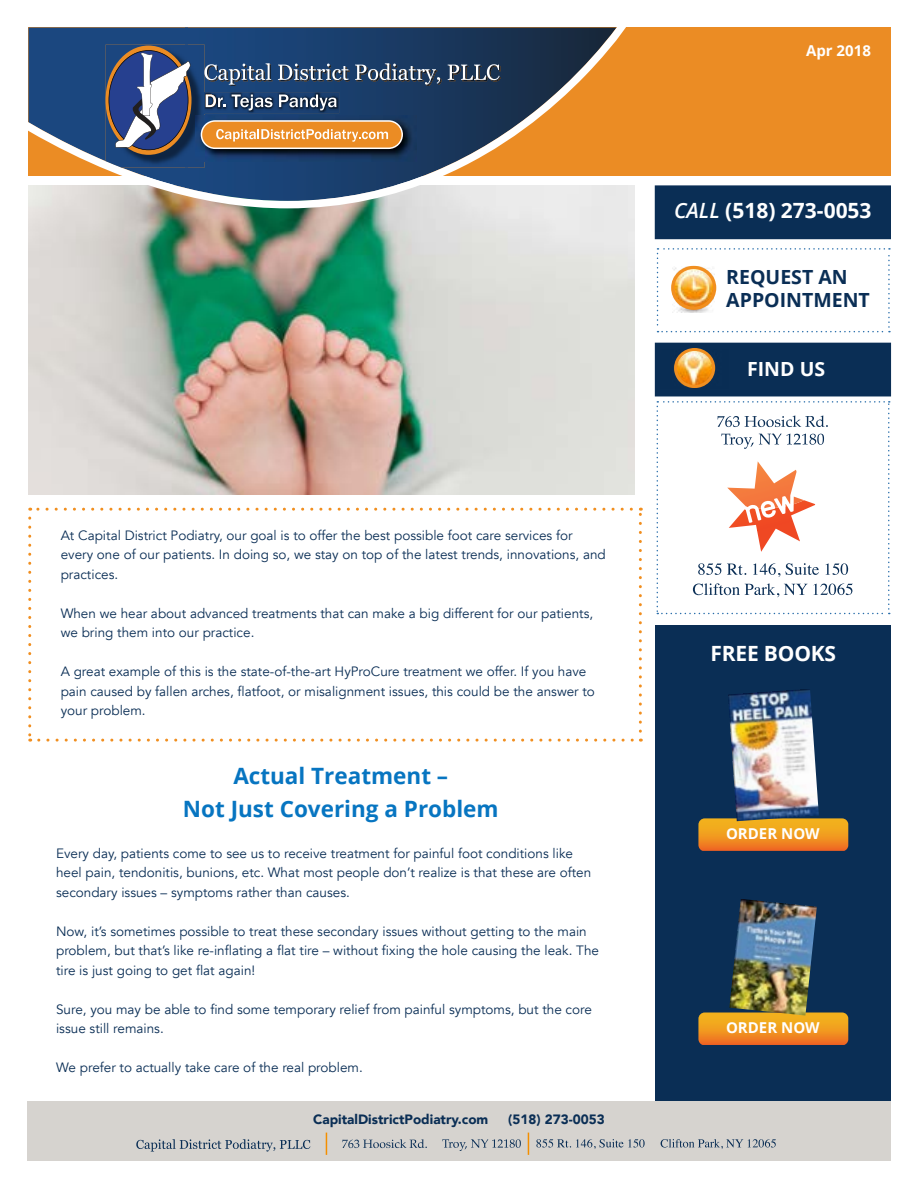
<style>
.page{position:relative;width:918px;height:1188px;background:#fff}
.page>*{position:absolute;margin:0;border:0;box-sizing:border-box;transform-origin:0 0}
.t1{font:700 22.5px/33px "Open Sans";color:#0775c1;text-align:center}
.t2{font:700 21px "Open Sans";letter-spacing:-.005em;color:#fff}
.t3{font:700 19.5px/23.4px "Open Sans";color:#0a2e55}
.t4{font:700 19.5px "Open Sans";color:#fff}
.t5{font:700 15px "Open Sans";color:#fff}
.t6{font:13.5px/19.5px "Avenir";color:#0a2e55}
.t7{font:900 13.5px "Avenir";color:#0a2e55}
.s1{font-weight:600;font-style:italic}
</style>
<div class="page">
<img style="left:28px;top:208px;width:607px;height:287px">
<div style="left:28px;top:28px;width:863px;height:148px;background:#eb8c24"></div>
<svg style="left:28px;top:28px;width:607px;height:180px"></svg>
<img style="left:226px;top:92px;width:113px;height:21px">
<svg style="left:232px;top:95px;width:40px;height:15px"></svg>
<svg style="left:279px;top:95px;width:58px;height:15px"></svg>
<img style="left:106px;top:45px;width:99px;height:123px">
<svg style="left:204px;top:92px;width:22px;height:21px"></svg>
<div style="left:106px;top:46px;width:86px;height:109px;background:#eb8c24;border-radius:50%"></div>
<svg style="left:109px;top:50px;width:82px;height:100px;background:#666f92"></svg>
<svg style="left:204px;top:63px;width:297px;height:22px;background:#4a607d"></svg>
<img style="left:196px;top:115px;width:220px;height:47px">
<svg style="left:201px;top:120px;width:202px;height:29px"></svg>
<div style="left:655px;top:185px;width:236px;height:54px;background:#0a2e55"></div>
<div style="left:656px;top:625px;width:235px;height:477px;background:#0a2e55"></div>
<div style="left:27px;top:1102px;width:864px;height:59px;background:#d6d3cf"></div>
<svg style="left:342px;top:1139px;width:85px;height:9px"></svg>
<svg style="left:442px;top:1139px;width:79px;height:12px"></svg>
<svg style="left:528px;top:1133px;width:1px;height:22px"></svg>
<svg style="left:136px;top:1139px;width:174px;height:13px"></svg>
<svg style="left:326px;top:1133px;width:1px;height:22px"></svg>
<svg style="left:536px;top:1139px;width:240px;height:10px"></svg>
<svg style="left:698px;top:818px;width:150px;height:33px;background:#ec9220"></svg>
<svg style="left:698px;top:1012px;width:150px;height:33px;background:#ec9220"></svg>
<img style="left:728px;top:689px;width:91px;height:132px">
<svg style="left:655px;top:343px;width:236px;height:271px"></svg>
<svg style="left:657px;top:248px;width:233px;height:84px"></svg>
<img style="left:729px;top:899px;width:88px;height:117px">
<svg style="left:28px;top:518px;width:3px;height:224px"></svg>
<svg style="left:39px;top:739px;width:602px;height:3px"></svg>
<svg style="left:639px;top:508px;width:3px;height:223px"></svg>
<svg style="left:30px;top:508px;width:601px;height:3px"></svg>
<p class="t6" style="left:61px;top:525px;width:547px">At Capital District Podiatry, our goal is to offer the best possible foot care services for every one of our patients. In doing so, we stay on top of the latest trends, innovations, and practices.</p>
<p class="t6" style="left:61px;top:603px;width:534px">When we hear about advanced treatments that can make a big different for our patients, we bring them into our practice.</p>
<p class="t6" style="left:61px;top:662px;width:536px">A great example of this is the state-of-the-art HyProCure treatment we offer. If you have pain caused by fallen arches, flatfoot, or misalignment issues, this could be the answer to your problem.</p>
<h1 class="t1" style="left:183px;top:759px;width:317px">Actual Treatment –<br>Not Just Covering a Problem</h1>
<p class="t6" style="left:56px;top:844px;width:537px">Every day, patients come to see us to receive treatment for painful foot conditions like heel pain, tendonitis, bunions, etc. What most people don’t realize is that these are often secondary issues – symptoms rather than causes.</p>
<p class="t6" style="left:56px;top:922px;width:544px">Now, it’s sometimes possible to treat these secondary issues without getting to the main problem, but that’s like re-inflating a flat tire – without fixing the hole causing the leak. The tire is just going to get flat again!</p>
<p class="t6" style="left:56px;top:1000px;width:537px">Sure, you may be able to find some temporary relief from painful symptoms, but the core issue still remains.</p>
<p class="t6" style="left:56px;top:1058px;width:308px">We prefer to actually take care of the real problem.</p>
<p class="t7" style="left:313px;top:1108px;width:177px">CapitalDistrictPodiatry.com</p>
<p class="t7" style="left:508px;top:1108px;width:98px">(518) 273-0053</p>
<p class="t5" style="left:806px;top:40px;width:66px">Apr 2018</p>
<h2 class="t2" style="left:674px;top:196px;width:199px"><span class="s1">CALL</span> (518) 273-0053</h2>
<h3 class="t3" style="left:726px;top:265px;width:145px">REQUEST AN<br>APPOINTMENT</h3>
<h3 class="t4" style="left:747px;top:356px;width:79px">FIND US</h3>
<h2 class="t2" style="left:711px;top:639px;width:127px">FREE BOOKS</h2>
<p class="t5" style="left:726px;top:823px;width:95px">ORDER NOW</p>
<p class="t5" style="left:726px;top:1017px;width:95px">ORDER NOW</p>
</div>
